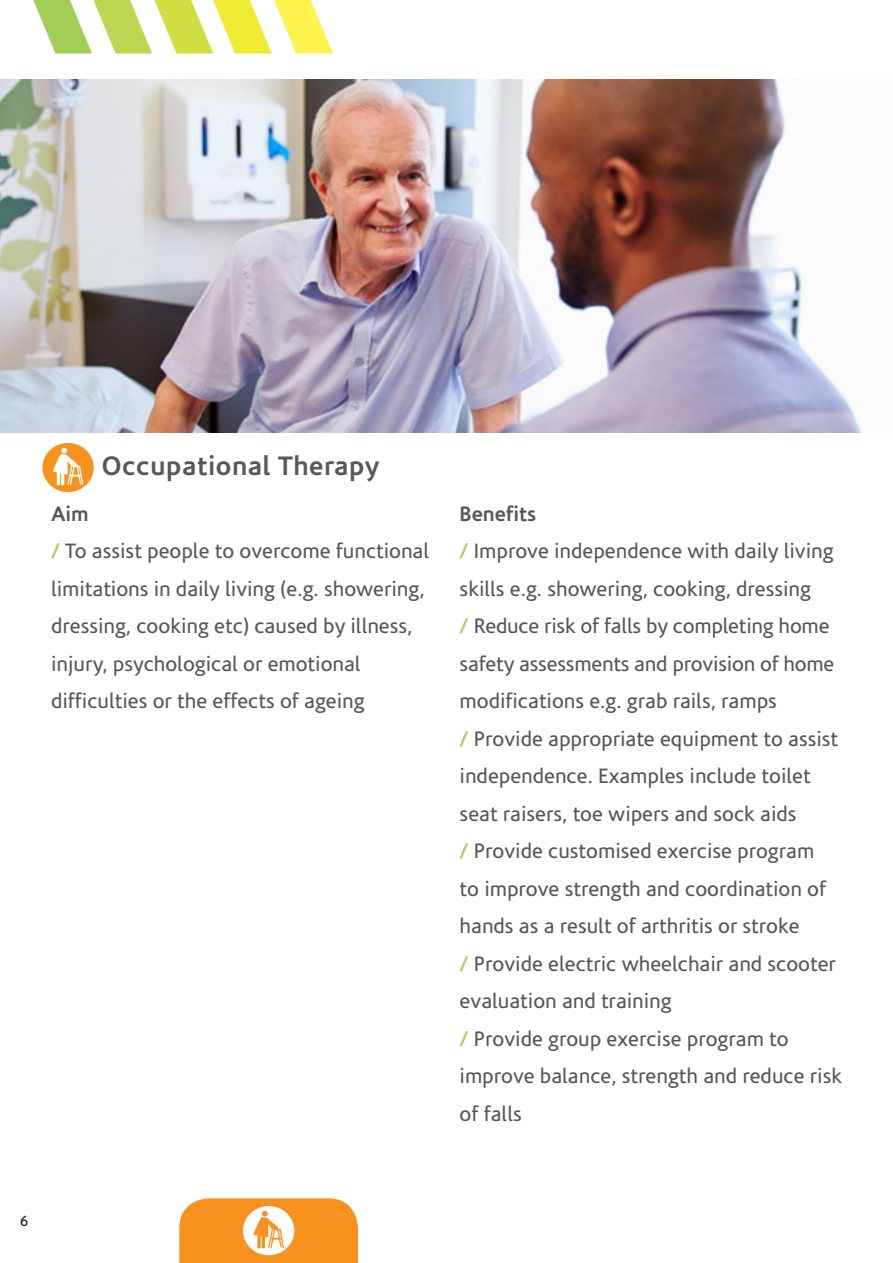
<style>
.page{position:relative;width:893px;height:1263px;background:#fff}
.page>*{position:absolute;margin:0;border:0;box-sizing:border-box;transform-origin:0 0}
.t1{font:700 27px "Corisande";letter-spacing:.02em;color:#57585a}
.t2{font:21px/37.5px "Corisande";color:#57585a}
.t3{font:15px "Corisande";color:#231f20}
.s1{font-weight:700}
.s2{font-weight:700;color:#a3cf57}
</style>
<div class="page">
<img style="left:0;top:79px;width:863px;height:353px">
<svg style="left:33px;top:0;width:300px;height:54px"></svg>
<svg style="left:179px;top:1198px;width:179px;height:65px;background:#f8a443"></svg>
<div style="left:42px;top:443px;width:52px;height:49px;background:#f7921e;border-radius:50%"></div>
<svg style="left:52px;top:448px;width:31px;height:38px"></svg>
<p class="t1" style="left:102px;top:450px;width:279px">Occupational Therapy</p>
<p class="t2" style="left:51px;top:495px;width:380px"><span class="s1">Aim<br></span><span class="s2">/</span> To assist people to overcome functional limitations in daily living (e.g. showering, dressing, cooking etc) caused by illness, injury, psychological or emotional difficulties or the effects of ageing</p>
<p class="t2" style="left:460px;top:495px;width:384px"><span class="s1">Benefits<br></span><span class="s2">/</span> Improve independence with daily living skills e.g. showering, cooking, dressing<br><span class="s2">/</span> Reduce risk of falls by completing home safety assessments and provision of home modifications e.g. grab rails, ramps<br><span class="s2">/</span> Provide appropriate equipment to assist independence. Examples include toilet seat raisers, toe wipers and sock aids<br><span class="s2">/</span> Provide customised exercise program<br>to improve strength and coordination of hands as a result of arthritis or stroke<br><span class="s2">/</span> Provide electric wheelchair and scooter evaluation and training<br><span class="s2">/</span> Provide group exercise program to improve balance, strength and reduce risk of falls</p>
<p class="t3" style="left:20px;top:1212px;width:10px">6</p>
</div>
